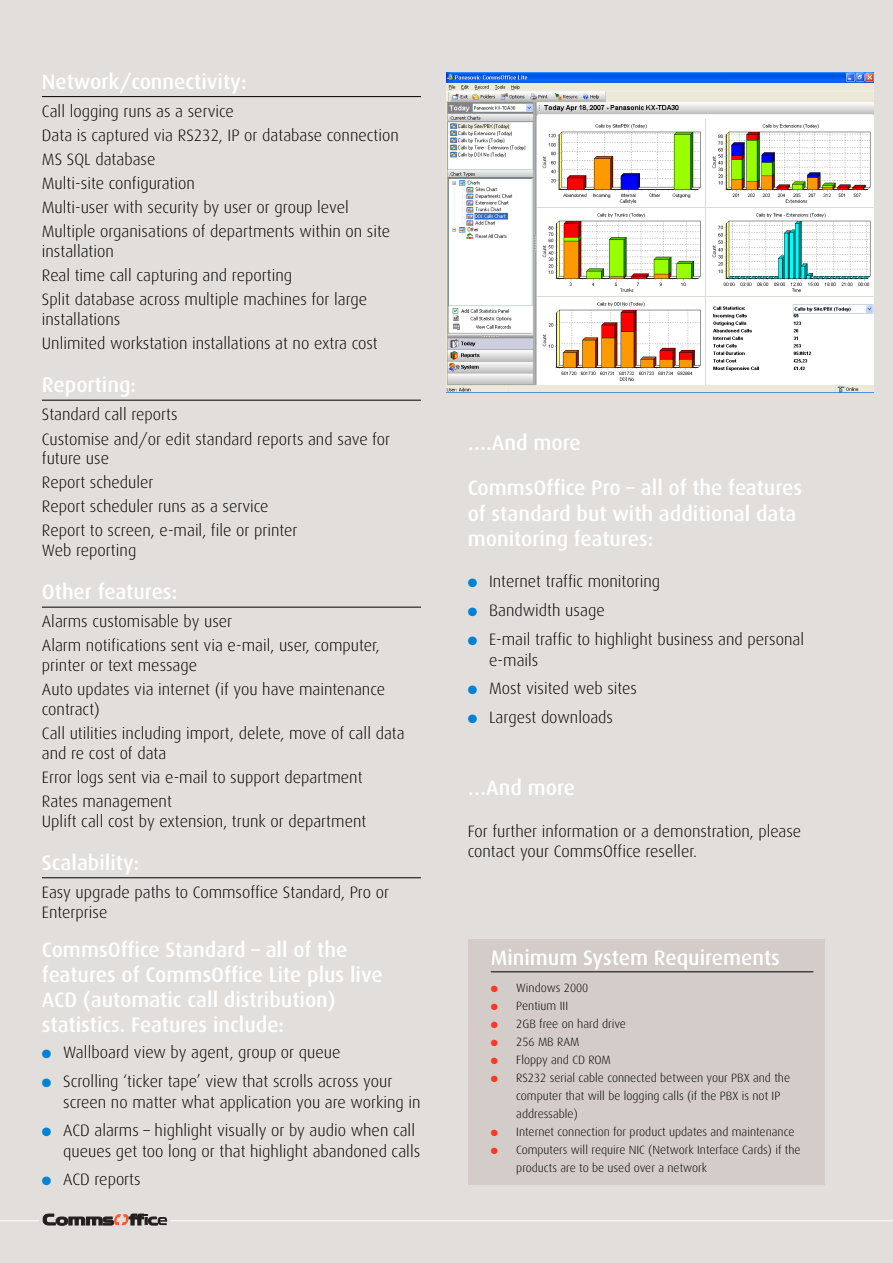
<style>
.page{position:relative;width:893px;height:1263px;background:#fff}
.page>*{position:absolute;margin:0;border:0;box-sizing:border-box;transform-origin:0 0}
.t1{font:500 21px/25.2px "Dax";color:#fff}
.t2{font:300 16.5px/24px "Dax";color:#000}
.t3{font:300 12px/18px "Dax";color:#000}
.s1{color:#0082d5}
.s2{color:#ff3725}
</style>
<div class="page">
<div style="left:0;top:0;width:892px;height:1263px;background:#e2dedb"></div>
<img style="left:446px;top:72px;width:427px;height:320px">
<hr style="left:0;top:1220px;width:892px;height:1px;background:#fff">
<div style="left:39px;top:1210px;width:132px;height:19px;background:#e2dedb"></div>
<svg style="left:42px;top:1213px;width:125px;height:13px"></svg>
<hr style="left:42px;top:96px;width:379px;height:1px;background:#000">
<hr style="left:42px;top:400px;width:379px;height:1px;background:#000">
<hr style="left:42px;top:607px;width:379px;height:1px;background:#000">
<hr style="left:42px;top:877px;width:379px;height:1px;background:#000">
<div style="left:468px;top:939px;width:357px;height:246px;background:#d3ccc8"></div>
<hr style="left:490px;top:972px;width:323px;height:1px;background:#000">
<p class="t1" style="left:42px;top:70px;width:206px">Network/connectivity:</p>
<p class="t2" style="left:42px;top:100px;width:358px">Call logging runs as a service<br>Data is captured via RS232, IP or database connection MS SQL database<br>Multi-site configuration<br>Multi-user with security by user or group level Multiple organisations of departments within on site</p>
<p class="t2" style="left:42px;top:240px;width:327px">installation<br>Real time call capturing and reporting<br>Split database across multiple machines for large</p>
<p class="t2" style="left:42px;top:308px;width:337px">installations<br>Unlimited workstation installations at no extra cost</p>
<p class="t1" style="left:42px;top:374px;width:96px">Reporting:</p>
<p class="t2" style="left:42px;top:404px;width:350px">Standard call reports<br>Customise and/or edit standard reports and save for</p>
<p class="t2" style="left:42px;top:447px;width:257px">future use<br>Report scheduler<br>Report scheduler runs as a service<br>Report to screen, e-mail, file or printer</p>
<p class="t2" style="left:42px;top:539px;width:96px">Web reporting</p>
<p class="t1" style="left:42px;top:580px;width:137px">Other features:</p>
<p class="t2" style="left:42px;top:610px;width:339px">Alarms customisable by user<br>Alarm notifications sent via e-mail, user, computer,</p>
<p class="t2" style="left:42px;top:654px;width:345px">printer or text message<br>Auto updates via internet (if you have maintenance</p>
<p class="t2" style="left:42px;top:698px;width:364px">contract)<br>Call utilities including import, delete, move of call data</p>
<p class="t2" style="left:42px;top:742px;width:322px">and re cost of data<br>Error logs sent via e-mail to support department<br>Rates management</p>
<p class="t2" style="left:42px;top:810px;width:326px">Uplift call cost by extension, trunk or department</p>
<p class="t1" style="left:42px;top:851px;width:99px">Scalability:</p>
<p class="t2" style="left:42px;top:883px;width:348px;line-height:19.8px">Easy upgrade paths to Commsoffice Standard, Pro or<br>Enterprise</p>
<p class="t1" style="left:42px;top:938px;width:342px">CommsOffice Standard – all of the features of CommsOffice Lite plus live ACD (automatic call distribution) statistics. Features include:</p>
<p class="t2" style="left:42px;top:1041px;width:300px"><span class="s1">●</span> Wallboard view by agent, group or queue</p>
<p class="t2" style="left:63px;top:1072px;width:359px;line-height:20.5px;text-indent:-21px"><span class="s1">●</span> Scrolling ‘ticker tape’ view that scrolls across your screen no matter what application you are working in</p>
<p class="t2" style="left:63px;top:1121px;width:358px;line-height:20.5px;text-indent:-21px"><span class="s1">●</span> ACD alarms – highlight visually or by audio when call queues get too long or that highlight abandoned calls</p>
<p class="t2" style="left:42px;top:1168px;width:100px"><span class="s1">●</span> ACD reports</p>
<p class="t1" style="left:468px;top:422px;width:336px;line-height:45px">….And more<br>CommsOffice Pro – all of the features</p>
<p class="t1" style="left:468px;top:502px;width:330px">of standard but with additional data monitoring features:</p>
<p class="t2" style="left:468px;top:570px;width:194px"><span class="s1">●</span> Internet traffic monitoring</p>
<p class="t2" style="left:468px;top:599px;width:138px"><span class="s1">●</span> Bandwidth usage</p>
<p class="t2" style="left:489px;top:630px;width:316px;line-height:20.5px;text-indent:-21px"><span class="s1">●</span> E-mail traffic to highlight business and personal e-mails</p>
<p class="t2" style="left:468px;top:677px;width:171px"><span class="s1">●</span> Most visited web sites</p>
<p class="t2" style="left:468px;top:706px;width:147px"><span class="s1">●</span> Largest downloads</p>
<p class="t1" style="left:468px;top:776px;width:109px">…And more</p>
<p class="t2" style="left:468px;top:822px;width:335px;line-height:19.8px">For further information or a demonstration, please contact your CommsOffice reseller.</p>
<p class="t1" style="left:490px;top:946px;width:291px">Minimum System Requirements</p>
<p class="t3" style="left:490px;top:979px;width:99px"><span class="s2">●</span> Windows 2000</p>
<p class="t3" style="left:490px;top:997px;width:79px"><span class="s2">●</span> Pentium III</p>
<p class="t3" style="left:490px;top:1015px;width:137px"><span class="s2">●</span> 2GB free on hard drive</p>
<p class="t3" style="left:490px;top:1033px;width:90px"><span class="s2">●</span> 256 MB RAM</p>
<p class="t3" style="left:490px;top:1051px;width:122px"><span class="s2">●</span> Floppy and CD ROM</p>
<p class="t3" style="left:516px;top:1069px;width:275px;text-indent:-26px"><span class="s2">●</span> RS232 serial cable connected between your PBX and the computer that will be logging calls (if the PBX is not IP addressable)</p>
<p class="t3" style="left:490px;top:1123px;width:305px"><span class="s2">●</span> Internet connection for product updates and maintenance</p>
<p class="t3" style="left:516px;top:1141px;width:286px;text-indent:-26px"><span class="s2">●</span> Computers will require NIC (Network Interface Cards) if the products are to be used over a network</p>
</div>
